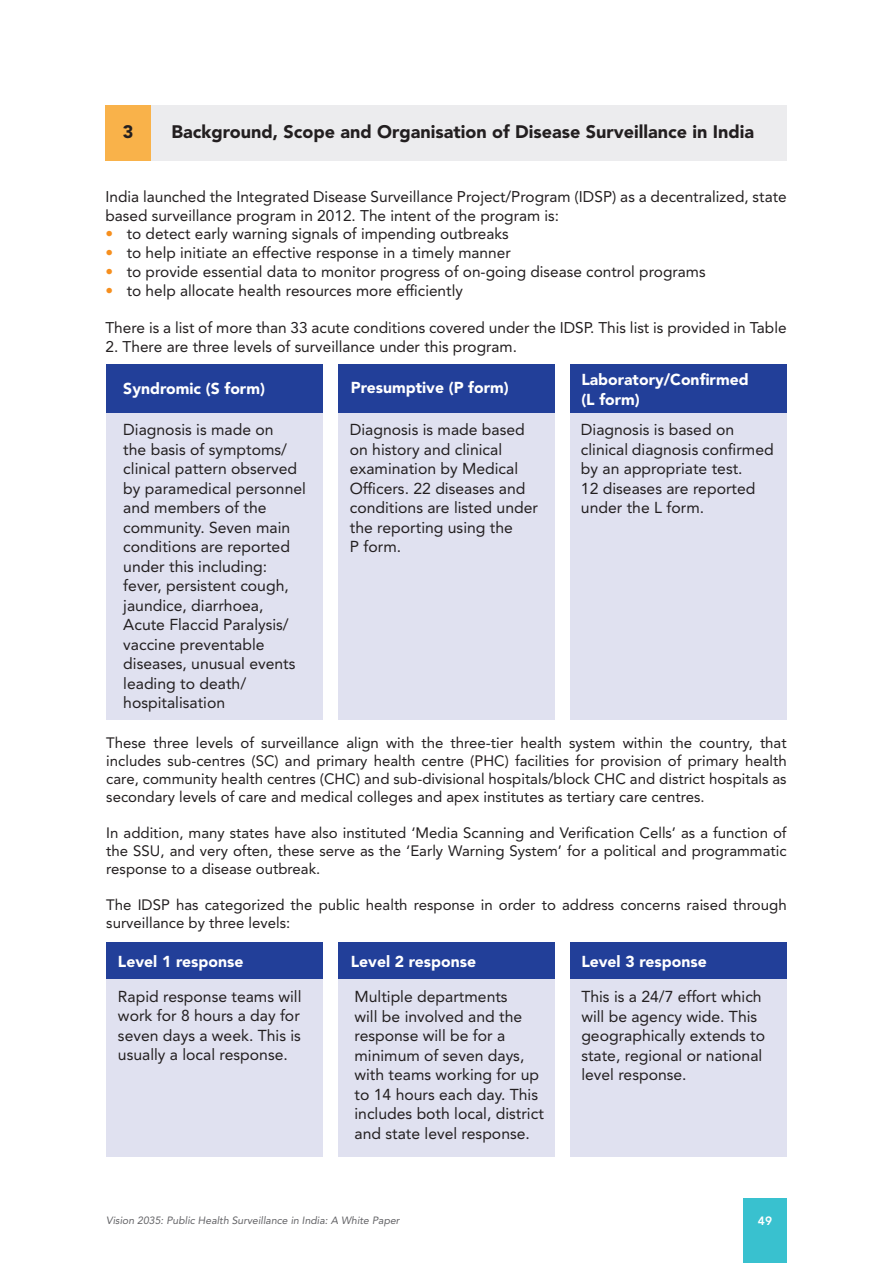
<style>
.page{position:relative;width:893px;height:1263px;background:#fff}
.page>*{position:absolute;margin:0;border:0;box-sizing:border-box;transform-origin:0 0}
.t1{font:900 18px "Avenir LT Std";color:#231f20}
.t2{font:15.75px/19.5px "Avenir LT Std";color:#231f20}
.t3{font:900 15.75px/19.5px "Avenir LT Std";color:#fff}
.t4{font:15.45px/18.8px "Avenir LT Std";color:#231f20}
.t5{font:15px/18px "Avenir LT Std";color:#231f20;text-align:justify}
.t6{font:800 12px "Avenir LT Std";color:#fff}
.t7{font:italic 10.5px "Avenir LT Std";color:#636366}
.s1{color:#f68f1e}
</style>
<div class="page">
<div style="left:743px;top:1199px;width:44px;height:64px;background:#39c1cf"></div>
<div style="left:106px;top:364px;width:216px;height:133px;background:#223f99"></div>
<div style="left:338px;top:364px;width:217px;height:133px;background:#223f99"></div>
<div style="left:571px;top:364px;width:216px;height:133px;background:#223f99"></div>
<div style="left:106px;top:413px;width:216px;height:306px;background:#e0e1f0"></div>
<div style="left:338px;top:413px;width:217px;height:306px;background:#e0e1f0"></div>
<div style="left:571px;top:413px;width:216px;height:306px;background:#e0e1f0"></div>
<div style="left:151px;top:106px;width:636px;height:55px;background:#ececee"></div>
<div style="left:105px;top:106px;width:46px;height:55px;background:#f9b24a"></div>
<div style="left:106px;top:942px;width:216px;height:133px;background:#223f99"></div>
<div style="left:338px;top:942px;width:217px;height:133px;background:#223f99"></div>
<div style="left:571px;top:942px;width:216px;height:133px;background:#223f99"></div>
<div style="left:106px;top:979px;width:216px;height:178px;background:#e0e1f0"></div>
<div style="left:338px;top:979px;width:217px;height:178px;background:#e0e1f0"></div>
<div style="left:571px;top:979px;width:216px;height:178px;background:#e0e1f0"></div>
<p class="t1" style="left:123px;top:121px;width:12px">3</p>
<p class="t1" style="left:171px;top:121px;width:584px">Background, Scope and Organisation of Disease Surveillance in India</p>
<p class="t4" style="left:105px;top:187px;width:683px">India launched the Integrated Disease Surveillance Project/Program (IDSP) as a decentralized, state based surveillance program in 2012. The intent of the program is:</p>
<p class="t4" style="left:105px;top:225px;width:405px"><span class="s1">•</span> to detect early warning signals of impending outbreaks</p>
<p class="t4" style="left:105px;top:243px;width:407px"><span class="s1">•</span> to help initiate an effective response in a timely manner</p>
<p class="t4" style="left:105px;top:262px;width:602px"><span class="s1">•</span> to provide essential data to monitor progress of on-going disease control programs</p>
<p class="t4" style="left:105px;top:281px;width:359px"><span class="s1">•</span> to help allocate health resources more efficiently</p>
<p class="t4" style="left:105px;top:318px;width:683px">There is a list of more than 33 acute conditions covered under the IDSP. This list is provided in Table</p>
<p class="t4" style="left:105px;top:337px;width:413px">2. There are three levels of surveillance under this program.</p>
<p class="t3" style="left:123px;top:379px;width:143px">Syndromic (S form)</p>
<p class="t3" style="left:351px;top:378px;width:160px">Presumptive (P form)</p>
<p class="t3" style="left:581px;top:370px;width:169px">Laboratory/Confirmed (L form)</p>
<p class="t2" style="left:123px;top:420px;width:184px">Diagnosis is made on<br>the basis of symptoms/ clinical pattern observed by paramedical personnel and members of the community. Seven main conditions are reported under this including: fever, persistent cough, jaundice, diarrhoea,<br>Acute Flaccid Paralysis/ vaccine preventable diseases, unusual events leading to death/ hospitalisation</p>
<p class="t2" style="left:350px;top:420px;width:190px">Diagnosis is made based on history and clinical examination by Medical<br>Officers. 22 diseases and conditions are listed under the reporting using the<br>P form.</p>
<p class="t2" style="left:581px;top:420px;width:194px">Diagnosis is based on clinical diagnosis confirmed by an appropriate test.<br>12 diseases are reported under the L form.</p>
<p class="t5" style="left:106px;top:734px;width:682px">These three levels of surveillance align with the three-tier health system within the country, that includes sub-centres (SC) and primary health centre (PHC) facilities for provision of primary health care, community health centres (CHC) and sub-divisional hospitals/block CHC and district hospitals as secondary levels of care and medical colleges and apex institutes as tertiary care centres.</p>
<p class="t5" style="left:106px;top:824px;width:682px">In addition, many states have also instituted ‘Media Scanning and Verification Cells’ as a function of the SSU, and very often, these serve as the ‘Early Warning System’ for a political and programmatic response to a disease outbreak.</p>
<p class="t5" style="left:106px;top:896px;width:682px">The IDSP has categorized the public health response in order to address concerns raised through surveillance by three levels:</p>
<p class="t3" style="left:118px;top:952px;width:127px">Level 1 response</p>
<p class="t3" style="left:351px;top:952px;width:127px">Level 2 response</p>
<p class="t3" style="left:581px;top:952px;width:127px">Level 3 response</p>
<p class="t2" style="left:118px;top:986px;width:185px;text-align:justify">Rapid response teams will work for 8 hours a day for seven days a week. This is usually a local response.</p>
<p class="t2" style="left:354px;top:987px;width:191px">Multiple departments<br>will be involved and the response will be for a minimum of seven days, with teams working for up to 14 hours each day. This includes both local, district and state level response.</p>
<p class="t2" style="left:581px;top:987px;width:185px">This is a 24/7 effort which will be agency wide. This geographically extends to state, regional or national level response.</p>
<p class="t7" style="left:106px;top:1214px;width:295px">Vision 2035: Public Health Surveillance in India: A White Paper</p>
<p class="t6" style="left:758px;top:1214px;width:16px">49</p>
</div>
